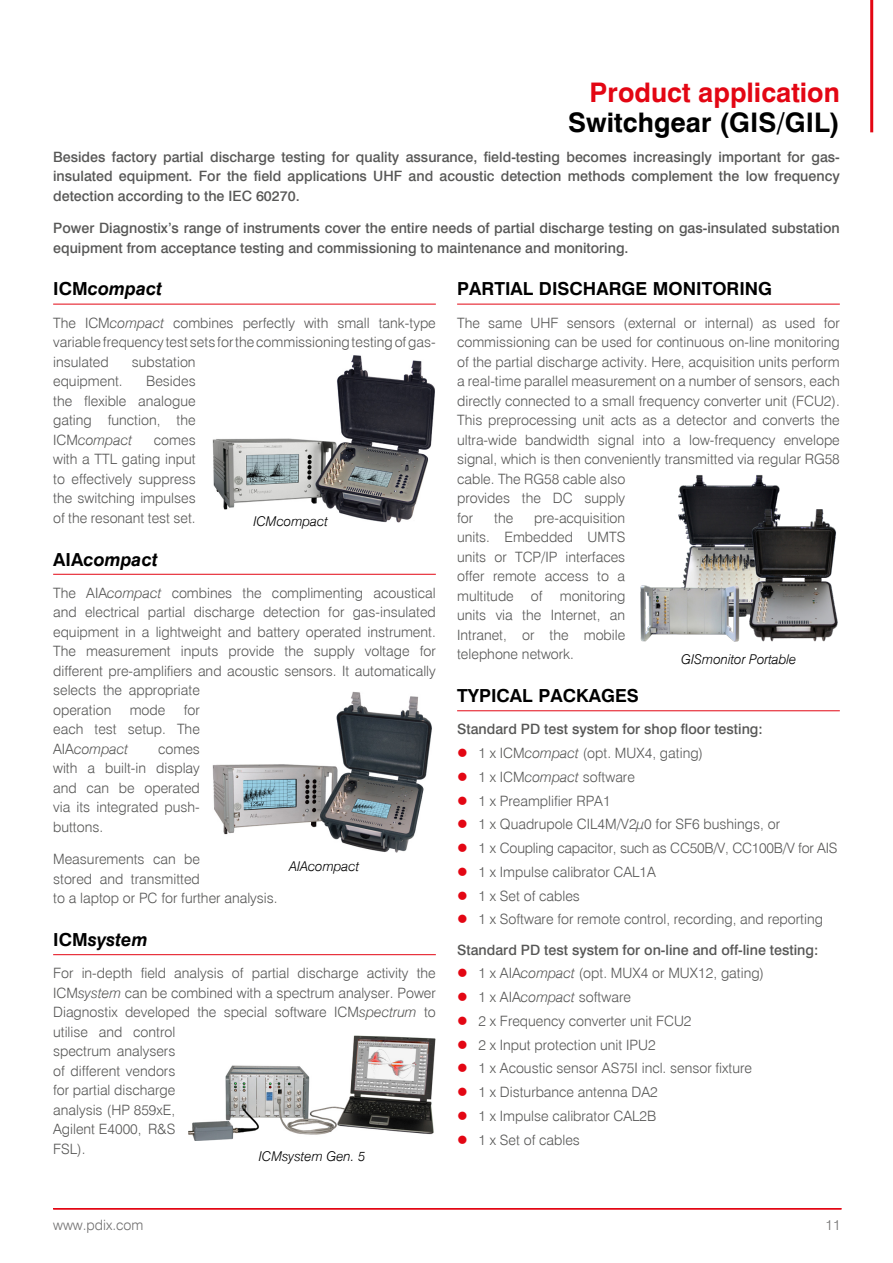
<style>
.page{position:relative;width:893px;height:1263px;background:#fff}
.page>*{position:absolute;margin:0;border:0;box-sizing:border-box;transform-origin:0 0}
.Page_Header_Bold{font:700 27px/30px "Swiss 721 BT";color:#000;text-align:right}
.Subhead_-_Underline{font:700 18px "Swiss 721 BT";color:#000}
.Subhead_-_Underline-2{font:italic 700 18px "Swiss 721 BT";color:#000}
.Body{font:300 14.25px/19.5px "Swiss 721 BT";color:#575756;text-align:justify}
.Introduction{font:500 14.25px/19.5px "Swiss 721 BT";color:#575756;text-align:justify}
.Body-2{font:500 14.25px "Swiss 721 BT";color:#575756}
.t1{font:300 14.25px "Swiss 721 BT";color:#706f6f}
.t2{font:italic 300 13.5px "Swiss 721 BT";color:#000}
.s1{color:#e30613}
.s2{font-style:normal}
.s3{font-style:italic}
</style>
<div class="page">
<hr style="left:870px;top:0;width:3px;height:132px;background:#e30613">
<hr style="left:53px;top:1208px;width:788px;height:1px;background:#e30613">
<hr style="left:53px;top:304px;width:383px;height:1px;background:#e30613">
<hr style="left:53px;top:574px;width:383px;height:1px;background:#e30613">
<hr style="left:53px;top:954px;width:383px;height:1px;background:#e30613">
<hr style="left:457px;top:304px;width:383px;height:1px;background:#e30613">
<hr style="left:457px;top:710px;width:383px;height:1px;background:#e30613">
<img style="left:213px;top:692px;width:219px;height:160px">
<img style="left:213px;top:355px;width:222px;height:168px">
<img style="left:188px;top:1036px;width:248px;height:105px">
<img style="left:640px;top:475px;width:198px;height:167px">
<p class="Page_Header_Bold" style="left:568px;top:78px;width:273px"><span class="s1">Product application<br></span>Switchgear (GIS/GIL)</p>
<p class="Introduction" style="left:53px;top:147px;width:788px">Besides factory partial discharge testing for quality assurance, field-testing becomes increasingly important for gas&shy;insulated equipment. For the field applications UHF and acoustic detection methods complement the low frequency detection according to the IEC 60270.</p>
<p class="Introduction" style="left:53px;top:218px;width:788px">Power Diagnostix’s range of instruments cover the entire needs of partial discharge testing on gas-insulated substation equipment from acceptance testing and commissioning to maintenance and monitoring.</p>
<p class="Subhead_-_Underline-2" style="left:53px;top:278px;width:110px"><span class="s2">ICM</span>compact</p>
<p class="Body" style="left:53px;top:313px;width:384px">The ICM<span class="s3">compact</span> combines perfectly with small tank-type variable frequency test sets for the commissioning testing of gas&shy;insulated</p>
<p class="Subhead_-_Underline" style="left:457px;top:278px;width:317px">PARTIAL DISCHARGE MONITORING</p>
<p class="Body" style="left:457px;top:313px;width:384px;text-align:left">The same UHF sensors (external or internal) as used for commissioning can be used for continuous on-line monitoring of the partial discharge activity. Here, acquisition units perform a real-time parallel measurement on a number of sensors, each directly connected to a small frequency converter unit (FCU2).<br>This preprocessing unit acts as a detector and converts the ultra-wide bandwidth signal into a low-frequency envelope signal, which is then conveniently transmitted via regular RG58 cable. The RG58 cable also<br>provides the DC supply<br>for</p>
<p class="Body" style="left:132px;top:352px;width:65px">substation</p>
<p class="Body" style="left:53px;top:371px;width:144px;text-indent:93px">Besides the flexible analogue gating function, the ICM<span class="s3">compact</span></p>
<p class="Body" style="left:53px;top:371px;width:71px">equipment.</p>
<p class="Body" style="left:53px;top:430px;width:144px;text-indent:101px">comes with a TTL gating input to effectively suppress the switching impulses of the resonant test set.</p>
<p class="Subhead_-_Underline-2" style="left:53px;top:548px;width:106px"><span class="s2">AIA</span>compact</p>
<p class="Body" style="left:53px;top:583px;width:384px;text-align:left">The AIA<span class="s3">compact</span> combines the complimenting acoustical and electrical partial discharge detection for gas-insulated equipment in a lightweight and battery operated instrument.<br>The measurement inputs provide the supply voltage for different pre-amplifiers and acoustic sensors. It automatically selects the appropriate<br>operation</p>
<p class="Body" style="left:457px;top:508px;width:170px;text-indent:77px">pre-acquisition units. Embedded UMTS units or TCP/IP interfaces offer remote access to a multitude of monitoring units via the Internet, an Intranet, or the mobile telephone network.</p>
<p class="Subhead_-_Underline" style="left:457px;top:685px;width:183px">TYPICAL PACKAGES</p>
<p class="Body-2" style="left:457px;top:721px;width:307px">Standard PD test system for shop floor testing:</p>
<p class="Body" style="left:478px;top:743px;width:226px">1 x ICM<span class="s3">compact</span> (opt. MUX4, gating)</p>
<p class="Body" style="left:478px;top:767px;width:158px">1 x ICM<span class="s3">compact</span> software</p>
<p class="Body" style="left:478px;top:791px;width:134px">1 x Preamplifier RPA1</p>
<p class="Body" style="left:478px;top:814px;width:303px">1 x Quadrupole CIL4M/V2μ0 for SF6 bushings, or</p>
<p class="Body" style="left:478px;top:838px;width:361px">1 x Coupling capacitor, such as CC50B/V, CC100B/V for AIS</p>
<p class="Body" style="left:478px;top:862px;width:179px">1 x Impulse calibrator CAL1A</p>
<p class="Body" style="left:478px;top:886px;width:103px">1 x Set of cables</p>
<p class="Body" style="left:478px;top:909px;width:346px">1 x Software for remote control, recording, and reporting</p>
<p class="Body-2" style="left:457px;top:941px;width:363px">Standard PD test system for on-line and off-line testing:</p>
<p class="Body" style="left:478px;top:963px;width:287px">1 x AIA<span class="s3">compact</span> (opt. MUX4 or MUX12, gating)</p>
<p class="Body" style="left:478px;top:987px;width:154px">1 x AIA<span class="s3">compact</span> software</p>
<p class="Body" style="left:478px;top:1011px;width:215px">2 x Frequency converter unit FCU2</p>
<p class="Body" style="left:478px;top:1034px;width:179px">2 x Input protection unit IPU2</p>
<p class="Body" style="left:478px;top:1058px;width:275px">1 x Acoustic sensor AS75I incl. sensor fixture</p>
<p class="Body" style="left:478px;top:1082px;width:181px">1 x Disturbance antenna DA2</p>
<p class="Body" style="left:478px;top:1106px;width:179px">1 x Impulse calibrator CAL2B</p>
<p class="Body" style="left:478px;top:1129px;width:103px">1 x Set of cables</p>
<p class="Body" style="left:494px;top:508px;width:21px">the</p>
<p class="t2" style="left:253px;top:513px;width:76px">ICMcompact</p>
<p class="t2" style="left:681px;top:651px;width:117px">GISmonitor Portable</p>
<p class="Body" style="left:53px;top:700px;width:148px;text-indent:131px">for each test setup. The AIA<span class="s3">compact</span></p>
<p class="Body" style="left:130px;top:700px;width:37px">mode</p>
<p class="Body" style="left:53px;top:739px;width:148px;text-indent:105px">comes with a built-in display and can be operated via its integrated push&shy;buttons.</p>
<p class="Body" style="left:53px;top:849px;width:226px;text-align:left">Measurements can be<br>stored and transmitted<br>to a laptop or PC for further analysis.</p>
<p class="Subhead_-_Underline-2" style="left:53px;top:929px;width:96px"><span class="s2">ICM</span>system</p>
<p class="Body" style="left:53px;top:963px;width:384px;text-align:left">For in-depth field analysis of partial discharge activity the<br>ICM<span class="s3">system</span> can be combined with a spectrum analyser. Power<br>Diagnostix developed the special software ICM<span class="s3">spectrum</span> to utilise and control<br>spectrum analysers<br>of different vendors<br>for partial discharge<br>analysis (HP 859xE,<br>Agilent E4000, R&amp;S<br>FSL).</p>
<p class="t2" style="left:289px;top:857px;width:72px">AIAcompact</p>
<p class="t2" style="left:259px;top:1147px;width:108px">ICMsystem Gen. 5</p>
<p class="t1" style="left:53px;top:1216px;width:92px">www.pdix.com</p>
<p class="t1" style="left:825px;top:1216px;width:17px">11</p>
</div>
